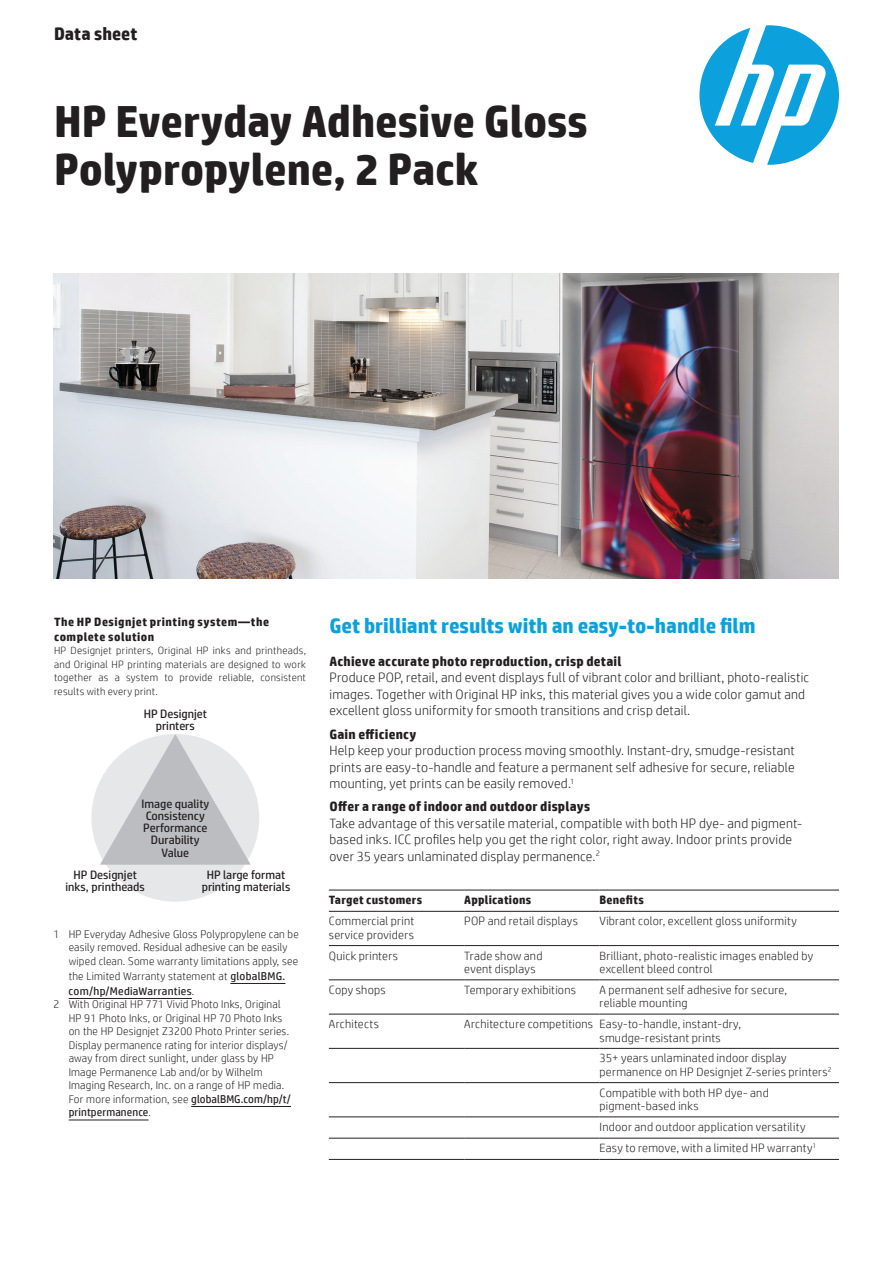
<style>
.page{position:relative;width:893px;height:1263px;background:#fff}
.page>*{position:absolute;margin:0;border:0;box-sizing:border-box;transform-origin:0 0}
.t1{font:700 45px/48px "HP Simplified";letter-spacing:-.005em;color:#231f20}
.t2{font:700 21px "HP Simplified";color:#0ca0dd}
.t3{font:700 18px "HP Simplified";color:#231f20}
.t4{font:300 13.5px/16.5px "HP Simplified";letter-spacing:.015em;color:#231f20}
.t5{font:700 13.5px "HP Simplified";letter-spacing:.015em;color:#231f20}
.t6{font:12.15px/12.1px "HP Simplified";color:#231f20;text-align:center}
.t7{font:300 12px/13.5px "HP Simplified";letter-spacing:.02em;color:#231f20}
.t8{font:700 12px/15px "HP Simplified";letter-spacing:.035em;color:#231f20}
.t9{font:300 11.25px/13.5px "HP Simplified";letter-spacing:.02em;color:#231f20}
.t10{font:11.25px/15px "HP Simplified";letter-spacing:.02em;color:#231f20}
.t11{font:300 10.5px/13.5px "HP Simplified";letter-spacing:.025em;color:#231f20;text-align:justify}
.s1{font-weight:300}
.s2{font-weight:400}
</style>
<div class="page">
<img style="left:54px;top:274px;width:785px;height:304px">
<svg style="left:699px;top:25px;width:140px;height:140px"></svg>
<div style="left:91px;top:734px;width:168px;height:168px;background:#e6e7e9;border-radius:50%"></div>
<svg style="left:100px;top:734px;width:151px;height:131px"></svg>
<hr style="left:230px;top:983px;width:55px;height:1px;background:#231f20">
<hr style="left:69px;top:998px;width:123px;height:1px;background:#231f20">
<hr style="left:191px;top:1106px;width:100px;height:1px;background:#231f20">
<hr style="left:69px;top:1119px;width:80px;height:1px;background:#231f20">
<hr style="left:329px;top:890px;width:135px;height:1px;background:#231f20">
<hr style="left:464px;top:890px;width:135px;height:1px;background:#231f20">
<hr style="left:599px;top:890px;width:240px;height:1px;background:#231f20">
<hr style="left:329px;top:911px;width:135px;height:1px;background:#231f20">
<hr style="left:464px;top:911px;width:135px;height:1px;background:#231f20">
<hr style="left:599px;top:911px;width:240px;height:1px;background:#231f20">
<hr style="left:329px;top:945px;width:135px;height:1px;background:#231f20">
<hr style="left:464px;top:945px;width:135px;height:1px;background:#231f20">
<hr style="left:599px;top:945px;width:240px;height:1px;background:#231f20">
<hr style="left:329px;top:979px;width:135px;height:1px;background:#231f20">
<hr style="left:464px;top:979px;width:135px;height:1px;background:#231f20">
<hr style="left:599px;top:979px;width:240px;height:1px;background:#231f20">
<hr style="left:329px;top:1014px;width:135px;height:1px;background:#231f20">
<hr style="left:464px;top:1014px;width:135px;height:1px;background:#231f20">
<hr style="left:599px;top:1014px;width:240px;height:1px;background:#231f20">
<hr style="left:329px;top:1048px;width:135px;height:1px;background:#231f20">
<hr style="left:464px;top:1048px;width:135px;height:1px;background:#231f20">
<hr style="left:599px;top:1048px;width:240px;height:1px;background:#231f20">
<hr style="left:329px;top:1082px;width:135px;height:1px;background:#231f20">
<hr style="left:464px;top:1082px;width:135px;height:1px;background:#231f20">
<hr style="left:599px;top:1082px;width:240px;height:1px;background:#231f20">
<hr style="left:329px;top:1116px;width:135px;height:1px;background:#231f20">
<hr style="left:464px;top:1116px;width:135px;height:1px;background:#231f20">
<hr style="left:599px;top:1116px;width:240px;height:1px;background:#231f20">
<hr style="left:329px;top:1138px;width:135px;height:1px;background:#231f20">
<hr style="left:464px;top:1138px;width:135px;height:1px;background:#231f20">
<hr style="left:599px;top:1138px;width:240px;height:1px;background:#231f20">
<hr style="left:329px;top:1159px;width:135px;height:1px;background:#231f20">
<hr style="left:464px;top:1159px;width:135px;height:1px;background:#231f20">
<hr style="left:599px;top:1159px;width:240px;height:1px;background:#231f20">
<h3 class="t3" style="left:54px;top:22px;width:85px">Data sheet</h3>
<h1 class="t1" style="left:54px;top:98px;width:535px">HP Everyday Adhesive Gloss<br>Polypropylene, 2 Pack</h1>
<p class="t8" style="left:54px;top:614px;width:217px">The HP Designjet printing system—the complete solution</p>
<p class="t11" style="left:54px;top:644px;width:254px">HP Designjet printers, Original HP inks and printheads, and Original HP printing materials are designed to work together as a system to provide reliable, consistent results with every print.</p>
<p class="t6" style="left:144px;top:708px;width:65px">HP Designjet printers</p>
<p class="t6" style="left:141px;top:797px;width:69px">Image quality<br>Consistency<br>Performance<br>Durability<br>Value</p>
<p class="t6" style="left:66px;top:869px;width:81px">HP Designjet inks, printheads</p>
<p class="t6" style="left:202px;top:869px;width:90px">HP large format printing materials</p>
<p class="t9" style="left:69px;top:927px;width:232px;text-indent:-15px">1 HP Everyday Adhesive Gloss Polypropylene can be easily removed. Residual adhesive can be easily wiped clean. Some warranty limitations apply, see</p>
<p class="t10" style="left:69px;top:968px;width:218px"><span class="s1">the Limited Warranty statement at</span> globalBMG. com/hp/MediaWarranties<span class="s1">.</span></p>
<p class="t9" style="left:69px;top:997px;width:224px;text-indent:-15px">2 With Original HP 771 Vivid Photo Inks, Original HP 91 Photo Inks, or Original HP 70 Photo Inks on the HP Designjet Z3200 Photo Printer series.<br>Display permanence rating for interior displays/ away from direct sunlight, under glass by HP Image Permanence Lab and/or by Wilhelm Imaging Research, Inc. on a range of HP media.<br>For more information, see <span class="s2">globalBMG.com/hp/t/ printpermanence</span>.</p>
<h2 class="t2" style="left:329px;top:612px;width:428px">Get brilliant results with an easy-to-handle film</h2>
<p class="t5" style="left:329px;top:652px;width:294px">Achieve accurate photo reproduction, crisp detail</p>
<p class="t4" style="left:329px;top:669px;width:481px">Produce POP, retail, and event displays full of vibrant color and brilliant, photo-realistic images. Together with Original HP inks, this material gives you a wide color gamut and excellent gloss uniformity for smooth transitions and crisp detail.</p>
<p class="t5" style="left:329px;top:725px;width:88px">Gain efficiency</p>
<p class="t4" style="left:329px;top:742px;width:467px;text-align:justify">Help keep your production process moving smoothly. Instant-dry, smudge-resistant prints are easy-to-handle and feature a permanent self adhesive for secure, reliable mounting, yet prints can be easily removed.<sup>1</sup></p>
<p class="t5" style="left:329px;top:798px;width:262px">Offer a range of indoor and outdoor displays</p>
<p class="t4" style="left:329px;top:814px;width:474px">Take advantage of this versatile material, compatible with both HP dye- and pigment&shy;based inks. ICC profiles help you get the right color, right away. Indoor prints provide over 35 years unlaminated display permanence.<sup>2</sup></p>
<p class="t8" style="left:329px;top:892px;width:95px">Target customers</p>
<p class="t8" style="left:464px;top:892px;width:69px">Applications</p>
<p class="t8" style="left:599px;top:892px;width:46px">Benefits</p>
<p class="t7" style="left:329px;top:914px;width:87px">Commercial print service providers</p>
<p class="t7" style="left:464px;top:914px;width:115px">POP and retail displays</p>
<p class="t7" style="left:600px;top:914px;width:199px">Vibrant color, excellent gloss uniformity</p>
<p class="t7" style="left:329px;top:948px;width:71px">Quick printers</p>
<p class="t7" style="left:464px;top:948px;width:80px">Trade show and event displays</p>
<p class="t7" style="left:600px;top:948px;width:215px">Brilliant, photo-realistic images enabled by excellent bleed control</p>
<p class="t7" style="left:329px;top:982px;width:58px">Copy shops</p>
<p class="t7" style="left:464px;top:982px;width:113px">Temporary exhibitions</p>
<p class="t7" style="left:600px;top:982px;width:189px">A permanent self adhesive for secure, reliable mounting</p>
<p class="t7" style="left:329px;top:1017px;width:51px">Architects</p>
<p class="t7" style="left:600px;top:1017px;width:143px;text-indent:-135px">Architecture competitions Easy-to-handle, instant-dry, smudge-resistant prints</p>
<p class="t7" style="left:600px;top:1051px;width:233px">35+ years unlaminated indoor display permanence on HP Designjet Z-series printers<sup>2</sup></p>
<p class="t7" style="left:599px;top:1085px;width:171px">Compatible with both HP dye- and pigment-based inks</p>
<p class="t7" style="left:599px;top:1116px;width:218px;line-height:21.3px">Indoor and outdoor application versatility<br>Easy to remove, with a limited HP warranty<sup>1</sup></p>
</div>
